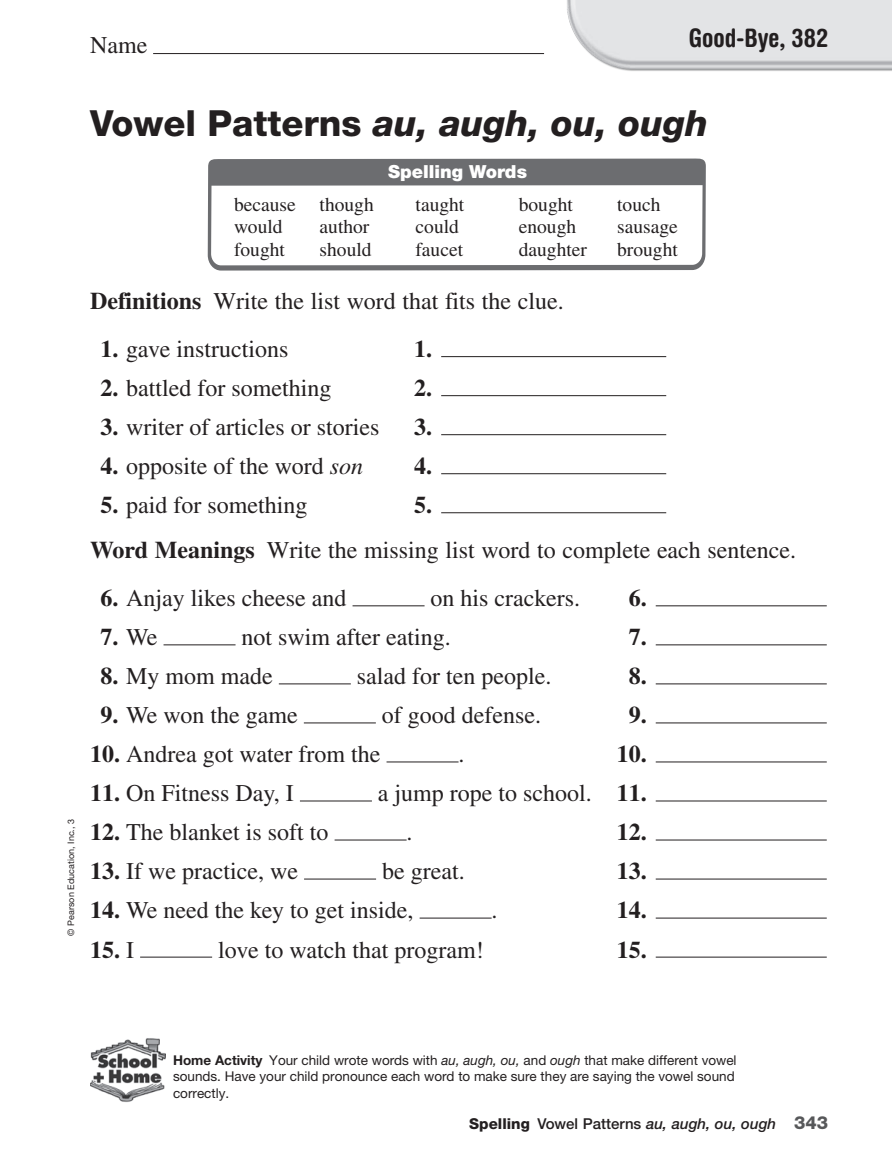
<style>
.page{position:relative;width:892px;height:1173px;background:#fff}
.page>*{position:absolute;margin:0;border:0;box-sizing:border-box;transform-origin:0 0}
.t1{font:italic 800 36px "SF Helv Neue";color:#231f20}
.t2{font:700 condensed 25.5px "Helvetica Rounded LT Std";color:#231f20}
.t3{font:24px/45px "Times";color:#231f20}
.t4{font:700 24px "Times";color:#231f20}
.t5{font:19.5px/22.5px "Times";color:#231f20}
.t6{font:900 18px "Helvetica Neue";color:#fff}
.t7{font:italic 500 15px "Helvetica Neue LT Std";color:#231f20}
.t8{font:13.5px/16.5px "SF Helv Neue";color:#231f20}
.t9{font:9px "Helvetica Neue LT Std";color:#231f20}
.s1{font-family:"Helvetica Neue";font-style:normal}
.s2{font-weight:700}
.s3{font-style:italic}
.s4{font-weight:400}
.s5{font-weight:800;font-style:normal}
.s6{font-style:normal}
.s7{font-weight:800;font-style:normal;font-size:18px;color:#57585a}
</style>
<div class="page">
<img style="left:567px;top:0;width:325px;height:71px">
<hr style="left:153px;top:53px;width:391px;height:1px;background:#231f20">
<hr style="left:441px;top:356px;width:225px;height:1px;background:#231f20">
<hr style="left:441px;top:395px;width:225px;height:1px;background:#231f20">
<hr style="left:441px;top:434px;width:225px;height:1px;background:#231f20">
<hr style="left:441px;top:473px;width:225px;height:1px;background:#231f20">
<hr style="left:441px;top:512px;width:225px;height:1px;background:#231f20">
<hr style="left:352px;top:605px;width:72px;height:1px;background:#231f20">
<hr style="left:656px;top:605px;width:171px;height:1px;background:#231f20">
<hr style="left:164px;top:644px;width:72px;height:1px;background:#231f20">
<hr style="left:656px;top:644px;width:171px;height:1px;background:#231f20">
<hr style="left:279px;top:683px;width:72px;height:1px;background:#231f20">
<hr style="left:656px;top:683px;width:171px;height:1px;background:#231f20">
<hr style="left:304px;top:722px;width:72px;height:1px;background:#231f20">
<hr style="left:656px;top:722px;width:171px;height:1px;background:#231f20">
<hr style="left:386px;top:761px;width:72px;height:1px;background:#231f20">
<hr style="left:656px;top:761px;width:171px;height:1px;background:#231f20">
<hr style="left:300px;top:800px;width:72px;height:1px;background:#231f20">
<hr style="left:656px;top:800px;width:171px;height:1px;background:#231f20">
<hr style="left:335px;top:839px;width:72px;height:1px;background:#231f20">
<hr style="left:656px;top:839px;width:171px;height:1px;background:#231f20">
<hr style="left:304px;top:878px;width:72px;height:1px;background:#231f20">
<hr style="left:656px;top:878px;width:171px;height:1px;background:#231f20">
<hr style="left:420px;top:917px;width:72px;height:1px;background:#231f20">
<hr style="left:656px;top:917px;width:171px;height:1px;background:#231f20">
<hr style="left:140px;top:956px;width:72px;height:1px;background:#231f20">
<hr style="left:656px;top:956px;width:171px;height:1px;background:#231f20">
<img style="left:90px;top:1038px;width:76px;height:64px">
<svg style="left:208px;top:158px;width:498px;height:112px"></svg>
<p class="t3" style="left:90px;top:22px;width:59px">Name</p>
<p class="t2" style="left:689px;top:22px;width:141px">Good-Bye, 382</p>
<p class="t9" style="left:65px;top:935px;width:118px;rotate:-90deg">© Pearson Education, Inc., 3</p>
<p class="t1" style="left:90px;top:99px;width:619px"><span class="s1">Vowel Patterns</span> au, augh, ou, ough</p>
<p class="t6" style="left:388px;top:161px;width:140px">Spelling Words</p>
<p class="t5" style="left:234px;top:193px;width:63px">because would fought</p>
<p class="t5" style="left:320px;top:193px;width:56px">though author should</p>
<p class="t5" style="left:416px;top:193px;width:50px">taught could faucet</p>
<p class="t5" style="left:617px;top:193px;width:62px">touch sausage brought</p>
<p class="t5" style="left:519px;top:193px;width:70px">bought enough daughter</p>
<p class="t3" style="left:90px;top:278px;width:475px"><span class="s2">Definitions</span> Write the list word that fits the clue.</p>
<p class="t3" style="left:101px;top:326px;width:189px"><span class="s2">1.</span> gave instructions</p>
<p class="t4" style="left:414px;top:334px;width:19px">1.</p>
<p class="t3" style="left:101px;top:365px;width:232px"><span class="s2">2.</span> battled for something</p>
<p class="t4" style="left:414px;top:373px;width:19px">2.</p>
<p class="t3" style="left:101px;top:404px;width:280px"><span class="s2">3.</span> writer of articles or stories</p>
<p class="t4" style="left:414px;top:412px;width:19px">3.</p>
<p class="t3" style="left:101px;top:443px;width:264px"><span class="s2">4.</span> opposite of the word <span class="s3">son</span></p>
<p class="t4" style="left:414px;top:451px;width:19px">4.</p>
<p class="t3" style="left:101px;top:482px;width:208px"><span class="s2">5.</span> paid for something</p>
<p class="t3" style="left:90px;top:482px;width:707px;text-indent:324px"><span class="s2">5.<br>Word Meanings</span> Write the missing list word to complete each sentence.</p>
<p class="t3" style="left:101px;top:575px;width:247px"><span class="s2">6.</span> Anjay likes cheese and</p>
<p class="t3" style="left:430px;top:575px;width:151px">on his crackers.</p>
<p class="t4" style="left:629px;top:583px;width:19px">6.</p>
<p class="t4" style="left:101px;top:622px;width:58px">7. <span class="s4">We</span></p>
<p class="t3" style="left:242px;top:614px;width:211px">not swim after eating.</p>
<p class="t4" style="left:629px;top:622px;width:19px">7.</p>
<p class="t3" style="left:101px;top:653px;width:174px"><span class="s2">8.</span> My mom made</p>
<p class="t3" style="left:357px;top:653px;width:196px">salad for ten people.</p>
<p class="t4" style="left:629px;top:661px;width:19px">8.</p>
<p class="t3" style="left:101px;top:692px;width:199px"><span class="s2">9.</span> We won the game</p>
<p class="t3" style="left:382px;top:692px;width:161px">of good defense.</p>
<p class="t4" style="left:629px;top:700px;width:19px">9.</p>
<p class="t3" style="left:90px;top:731px;width:292px"><span class="s2">10.</span> Andrea got water from the</p>
<p class="t4" style="left:617px;top:739px;width:31px">10.</p>
<p class="t3" style="left:458px;top:731px;width:7px">.</p>
<p class="t3" style="left:90px;top:770px;width:205px"><span class="s2">11.</span> On Fitness Day, I</p>
<p class="t3" style="left:378px;top:770px;width:270px">a jump rope to school. <span class="s2">11.</span></p>
<p class="t3" style="left:90px;top:809px;width:240px"><span class="s2">12.</span> The blanket is soft to</p>
<p class="t3" style="left:407px;top:809px;width:7px">.</p>
<p class="t4" style="left:617px;top:817px;width:31px">12.</p>
<p class="t3" style="left:90px;top:848px;width:209px"><span class="s2">13.</span> If we practice, we</p>
<p class="t3" style="left:382px;top:848px;width:84px">be great.</p>
<p class="t4" style="left:617px;top:856px;width:31px">13.</p>
<p class="t3" style="left:90px;top:887px;width:325px"><span class="s2">14.</span> We need the key to get inside,</p>
<p class="t4" style="left:617px;top:895px;width:31px">14.</p>
<p class="t3" style="left:492px;top:887px;width:7px">.</p>
<p class="t4" style="left:90px;top:934px;width:45px">15. <span class="s4">I</span></p>
<p class="t3" style="left:218px;top:926px;width:267px">love to watch that program!</p>
<p class="t4" style="left:617px;top:934px;width:31px">15.</p>
<p class="t8" style="left:173px;top:1050px;width:565px"><span class="s2">Home Activity</span> Your child wrote words with <span class="s3">au, augh, ou,</span> and <span class="s3">ough</span> that make different vowel sounds. Have your child pronounce each word to make sure they are saying the vowel sound correctly.</p>
<p class="t7" style="left:469px;top:1114px;width:360px"><span class="s5">Spelling</span> <span class="s6">Vowel Patterns</span> au, augh, ou, ough <span class="s7">343</span></p>
</div>
